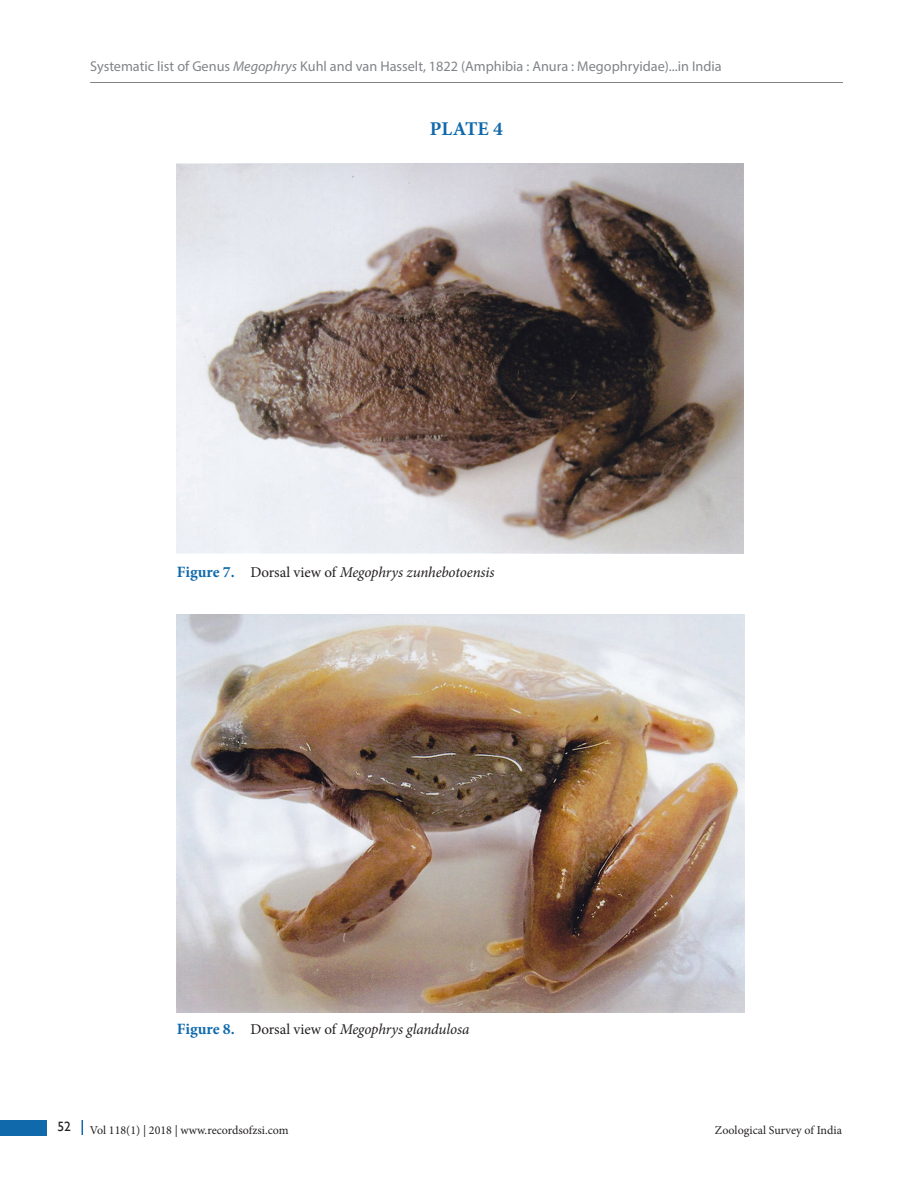
<style>
.page{position:relative;width:918px;height:1188px;background:#fff}
.page>*{position:absolute;margin:0;border:0;box-sizing:border-box;transform-origin:0 0}
.Body_SubHead1{font:700 19.5px "Minion Pro";letter-spacing:-.005em;color:#0f69ab}
.FigureTitle{font:italic 15px "Minion Pro";letter-spacing:-.01em;color:#231f20}
.t1{font:14.25px "Myriad Pro";color:#818487}
.t2{font:13.5px "Gill Sans";color:#231f20}
.t3{font:12px "Minion Pro";color:#231f20}
.s1{font-style:italic}
.s2{font-weight:700;font-style:normal;font-size:15.75px;color:#0f69ab}
.s3{font-style:normal}
</style>
<div class="page">
<div style="left:0;top:1120px;width:47px;height:15px;background:#0f69ab"></div>
<svg style="left:82px;top:1120px;width:1px;height:15px"></svg>
<hr style="left:90px;top:82px;width:753px;height:1px;background:#818487">
<img style="left:177px;top:164px;width:567px;height:390px">
<img style="left:177px;top:615px;width:567px;height:398px">
<p class="t1" style="left:90px;top:57px;width:633px">Systematic list of Genus <span class="s1">Megophrys</span> Kuhl and van Hasselt, 1822 (Amphibia : Anura : Megophryidae)...in India</p>
<p class="Body_SubHead1" style="left:430px;top:115px;width:74px">PLATE 4</p>
<p class="FigureTitle" style="left:177px;top:562px;width:319px"><span class="s2">Figure 7.</span> <span class="s3">Dorsal view of</span> Megophrys zunhebotoensis</p>
<p class="FigureTitle" style="left:177px;top:1019px;width:294px"><span class="s2">Figure 8.</span> <span class="s3">Dorsal view of</span> Megophrys glandulosa</p>
<p class="t2" style="left:57px;top:1119px;width:15px">52</p>
<p class="t3" style="left:90px;top:1122px;width:200px">Vol 118(1) | 2018 | www.recordsofzsi.com</p>
<p class="t3" style="left:715px;top:1122px;width:129px">Zoological Survey of India</p>
</div>
